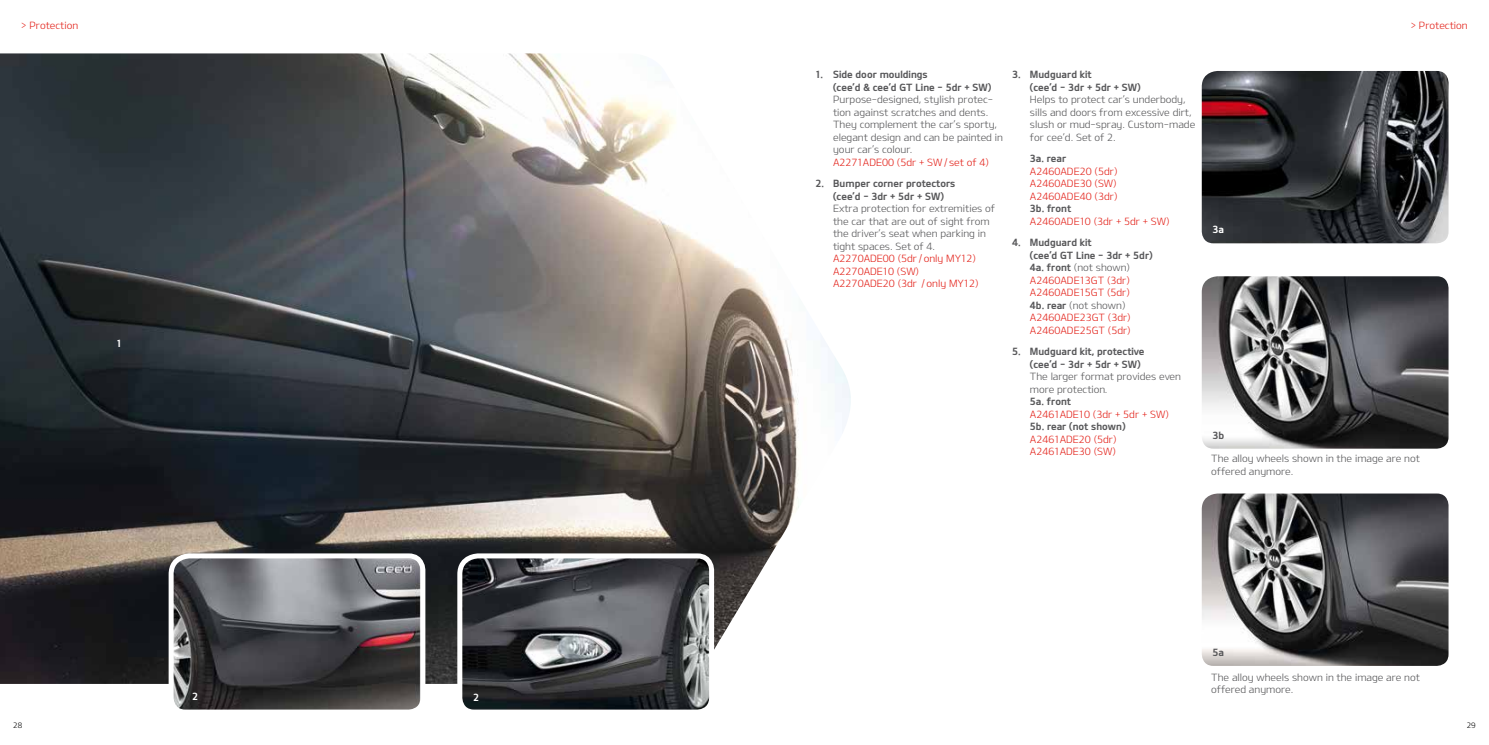
<style>
.page{position:relative;width:1489px;height:745px;background:#fff}
.page>*{position:absolute;margin:0;border:0;box-sizing:border-box;transform-origin:0 0}
.t1{font:10px/12.5px "KIAOTFL";color:#58585a}
.t2{font:10px/12.5px "KIAOTFL";color:#e32119}
.t3{font:10px/12.5px "KIAOTFB";color:#58585a}
.t4{font:10px "KIAOTFB";color:#fff}
.t5{font:7.5px "KIAOTFL";color:#000}
.s1{font-family:"KIAOTFB";color:#58585a}
.s2{color:#58585a}
</style>
<div class="page">
<img style="left:0;top:53px;width:851px;height:630px">
<svg style="left:1201px;top:71px;width:248px;height:173px"></svg>
<svg style="left:1201px;top:276px;width:248px;height:173px"></svg>
<svg style="left:1201px;top:493px;width:248px;height:173px"></svg>
<svg style="left:166px;top:550px;width:262px;height:160px"></svg>
<svg style="left:455px;top:550px;width:261px;height:160px"></svg>
<p class="t2" style="left:21px;top:19px;width:58px">&gt; Protection</p>
<p class="t4" style="left:116px;top:336px;width:7px">1</p>
<p class="t5" style="left:13px;top:720px;width:10px">28</p>
<p class="t4" style="left:192px;top:689px;width:8px">2</p>
<p class="t4" style="left:473px;top:690px;width:7px">2</p>
<p class="t3" style="left:833px;top:68px;width:160px;text-indent:-18px">1. Side door mouldings<br>(cee’d &amp; cee’d GT Line - 5dr + SW)</p>
<p class="t1" style="left:833px;top:93px;width:171px">Purpose-designed, stylish protec&shy;tion against scratches and dents.<br>They complement the car’s sporty, elegant design and can be painted in your car’s colour.</p>
<p class="t2" style="left:833px;top:156px;width:157px">A2271ADE00 (5dr + SW/set of 4)</p>
<p class="t3" style="left:833px;top:177px;width:124px;text-indent:-18px">2. Bumper corner protectors (cee’d - 3dr + 5dr + SW)</p>
<p class="t1" style="left:833px;top:202px;width:163px">Extra protection for extremities of the car that are out of sight from the driver’s seat when parking in tight spaces. Set of 4.</p>
<p class="t2" style="left:833px;top:252px;width:147px">A2270ADE00 (5dr/only MY12)<br>A2270ADE10 (SW)<br>A2270ADE20 (3dr /only MY12)</p>
<p class="t3" style="left:1029px;top:68px;width:112px;text-indent:-18px">3. Mudguard kit<br>(cee’d - 3dr + 5dr + SW)</p>
<p class="t1" style="left:1029px;top:93px;width:167px">Helps to protect car’s underbody, sills and doors from excessive dirt, slush or mud-spray. Custom-made for cee’d. Set of 2.</p>
<p class="t3" style="left:1029px;top:152px;width:38px">3a. rear</p>
<p class="t2" style="left:1029px;top:165px;width:89px;text-align:justify">A2460ADE20 (5dr)<br>A2460ADE30 (SW)<br>A2460ADE40 (3dr)</p>
<p class="t3" style="left:1029px;top:202px;width:43px">3b. front</p>
<p class="t2" style="left:1029px;top:215px;width:141px">A2460ADE10 (3dr + 5dr + SW)</p>
<p class="t3" style="left:1029px;top:236px;width:124px;text-indent:-18px">4. Mudguard kit<br>(cee’d GT Line - 3dr + 5dr)</p>
<p class="t2" style="left:1029px;top:261px;width:102px"><span class="s1">4a. front</span> <span class="s2">(not shown)<br></span>A2460ADE13GT (3dr)<br>A2460ADE15GT (5dr)<br><span class="s1">4b. rear</span> <span class="s2">(not shown)<br></span>A2460ADE23GT (3dr)<br>A2460ADE25GT (5dr)</p>
<p class="t3" style="left:1029px;top:345px;width:116px;text-indent:-18px">5. Mudguard kit, protective (cee’d - 3dr + 5dr + SW)</p>
<p class="t1" style="left:1029px;top:370px;width:153px">The larger format provides even more protection.</p>
<p class="t3" style="left:1029px;top:395px;width:43px">5a. front</p>
<p class="t2" style="left:1029px;top:407px;width:140px">A2461ADE10 (3dr + 5dr + SW)</p>
<p class="t3" style="left:1029px;top:420px;width:97px">5b. rear (not shown)</p>
<p class="t2" style="left:1029px;top:432px;width:88px">A2461ADE20 (5dr)<br>A2461ADE30 (SW)</p>
<p class="t4" style="left:1212px;top:223px;width:13px">3a</p>
<p class="t3" style="left:1212px;top:428px;width:13px">3b</p>
<p class="t2" style="left:1410px;top:19px;width:58px">&gt; Protection</p>
<p class="t1" style="left:1211px;top:452px;width:210px">The alloy wheels shown in the image are not offered anymore.</p>
<p class="t3" style="left:1212px;top:645px;width:13px">5a</p>
<p class="t1" style="left:1211px;top:670px;width:210px">The alloy wheels shown in the image are not offered anymore.</p>
<p class="t5" style="left:1466px;top:720px;width:10px">29</p>
</div>
